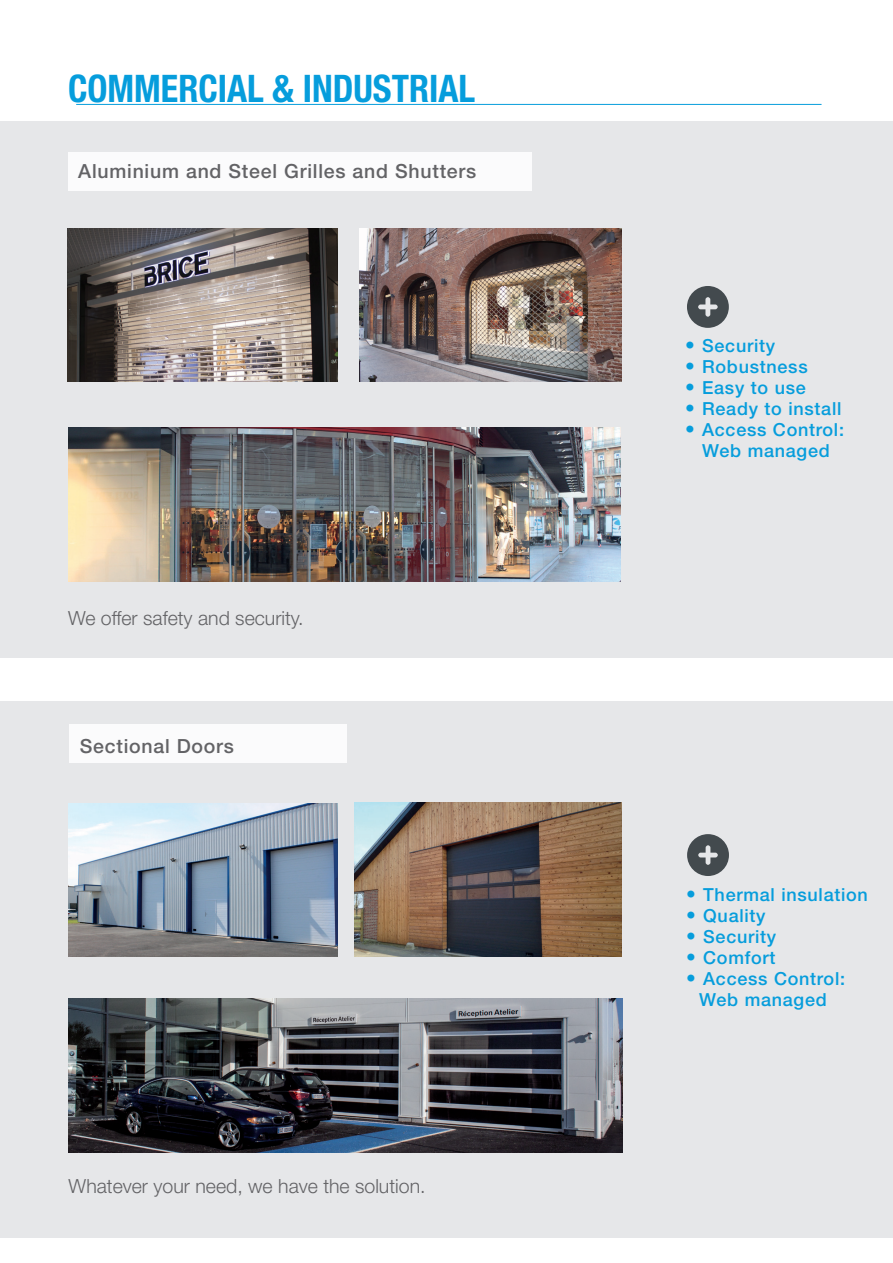
<style>
.page{position:relative;width:893px;height:1263px;background:#fff}
.page>*{position:absolute;margin:0;border:0;box-sizing:border-box;transform-origin:0 0}
.t1{font:700 condensed 37.95px "Helvetica Neue";color:#069ddc;scale:.95 1}
.t2{font:300 19.5px "Helvetica Neue LT Std";color:#636366}
.t3{font:500 19.5px "Helvetica Neue LT Std";letter-spacing:.04em;color:#636366}
.t4{font:500 18px/21px "Helvetica Neue LT Std";letter-spacing:.04em;color:#069ddc;text-align:center}
.s1{font-weight:300;font-size:19.5px}
</style>
<div class="page">
<div style="left:0;top:701px;width:893px;height:537px;background:#e6e7e9"></div>
<div style="left:0;top:121px;width:893px;height:536px;background:#e6e7e9"></div>
<svg style="left:687px;top:286px;width:42px;height:42px"></svg>
<div style="left:68px;top:152px;width:463px;height:39px;background:#fff"></div>
<svg style="left:687px;top:834px;width:42px;height:42px"></svg>
<img style="left:359px;top:229px;width:262px;height:153px">
<img style="left:68px;top:229px;width:270px;height:153px">
<img style="left:354px;top:802px;width:268px;height:155px">
<img style="left:69px;top:803px;width:268px;height:154px">
<hr style="left:76px;top:104px;width:745px;height:1px;background:#069ddc">
<img style="left:68px;top:999px;width:554px;height:154px">
<div style="left:69px;top:725px;width:277px;height:38px;background:#fff"></div>
<img style="left:68px;top:427px;width:553px;height:154px">
<h1 class="t1" style="left:68px;top:66px;width:430px">COMMERCIAL &amp; INDUSTRIAL</h1>
<p class="t3" style="left:78px;top:159px;width:400px">Aluminium and Steel Grilles and Shutters</p>
<p class="t2" style="left:68px;top:606px;width:237px">We offer safety and security.</p>
<p class="t3" style="left:80px;top:734px;width:156px">Sectional Doors</p>
<p class="t2" style="left:69px;top:1174px;width:358px">Whatever your need, we have the solution.</p>
<p class="t4" style="left:685px;top:335px;width:92px"><span class="s1">•</span> Security</p>
<p class="t4" style="left:685px;top:356px;width:124px"><span class="s1">•</span> Robustness</p>
<p class="t4" style="left:685px;top:377px;width:122px"><span class="s1">•</span> Easy to use</p>
<p class="t4" style="left:685px;top:398px;width:158px"><span class="s1">•</span> Ready to install</p>
<p class="t4" style="left:685px;top:419px;width:160px"><span class="s1">•</span> Access Control:<br>Web managed</p>
<p class="t4" style="left:686px;top:884px;width:183px"><span class="s1">•</span> Thermal insulation</p>
<p class="t4" style="left:686px;top:905px;width:81px"><span class="s1">•</span> Quality</p>
<p class="t4" style="left:686px;top:926px;width:92px"><span class="s1">•</span> Security</p>
<p class="t4" style="left:686px;top:947px;width:91px"><span class="s1">•</span> Comfort</p>
<p class="t4" style="left:686px;top:968px;width:160px"><span class="s1">•</span> Access Control:<br>Web managed</p>
</div>
